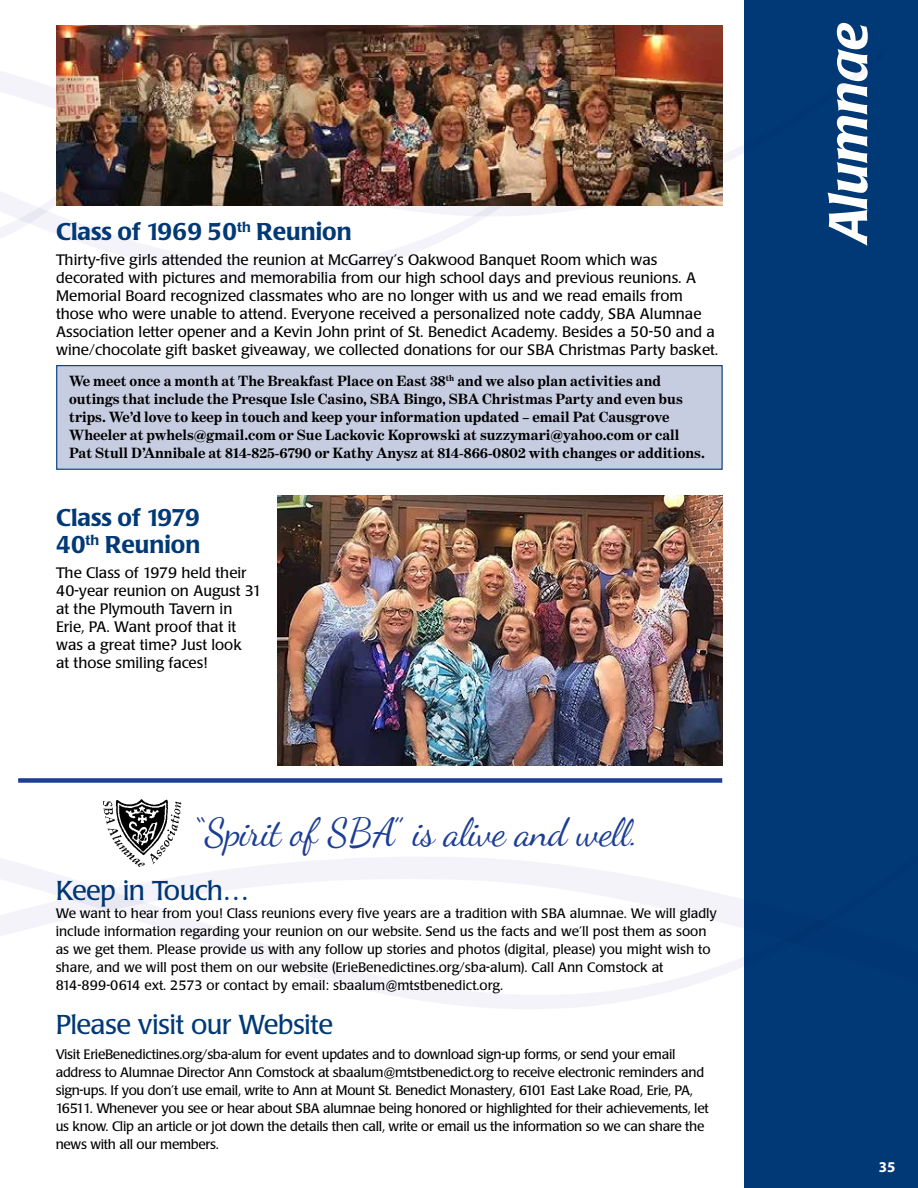
<style>
.page{position:relative;width:918px;height:1188px;background:#fff}
.page>*{position:absolute;margin:0;border:0;box-sizing:border-box;transform-origin:0 0}
.t1{font:italic 500 54px "Poppl Laudatio";color:#fff}
.t2{font:39px "Dancing Script OT";letter-spacing:-.02em;color:#1c3e94}
.t3{font:27px "Poppl Laudatio";letter-spacing:-.02em;color:#003976}
.t4{font:500 24px/27px "Poppl Laudatio";color:#003976}
.t5{font:15px/18px "Poppl Laudatio";color:#000}
.t6{font:700 15px/18px "Benton Modern";color:#000}
.t7{font:700 15px "Myriad Pro";color:#fff}
.t8{font:13.5px/18px "Poppl Laudatio";letter-spacing:-.02em;color:#000}
.t9{font:13.5px/18px "Poppl Laudatio";color:#000}
</style>
<div class="page">
<div style="left:18px;top:778px;width:704px;height:5px;background:#1c3e94"></div>
<div style="left:744px;top:0;width:174px;height:1188px;background:#003976"></div>
<svg style="left:0;top:71px;width:604px;height:208px"></svg>
<svg style="left:0;top:799px;width:744px;height:210px"></svg>
<img style="left:56px;top:25px;width:667px;height:180px">
<img style="left:277px;top:496px;width:445px;height:270px">
<div style="left:56px;top:365px;width:667px;height:105px;background:#c7cde1;border:1px solid #003976"></div>
<h3 class="t4" style="left:56px;top:219px;width:297px">Class of 1969 50<sup>th</sup> Reunion</h3>
<p class="t5" style="left:56px;top:251px;width:664px">Thirty-five girls attended the reunion at McGarrey’s Oakwood Banquet Room which was decorated with pictures and memorabilia from our high school days and previous reunions. A Memorial Board recognized classmates who are no longer with us and we read emails from those who were unable to attend. Everyone received a personalized note caddy, SBA Alumnae Association letter opener and a Kevin John print of St. Benedict Academy. Besides a 50-50 and a wine/chocolate gift basket giveaway, we collected donations for our SBA Christmas Party basket.</p>
<p class="t6" style="left:69px;top:372px;width:637px">We meet once a month at The Breakfast Place on East 38<sup>th</sup> and we also plan activities and outings that include the Presque Isle Casino, SBA Bingo, SBA Christmas Party and even bus trips. We’d love to keep in touch and keep your information updated – email Pat Causgrove Wheeler at pwhels@gmail.com or Sue Lackovic Koprowski at suzzymari@yahoo.com or call Pat Stull D’Annibale at 814-825-6790 or Kathy Anysz at 814-866-0802 with changes or additions.</p>
<h3 class="t4" style="left:56px;top:505px;width:146px">Class of 1979<br>40<sup>th</sup> Reunion</h3>
<p class="t5" style="left:56px;top:564px;width:207px">The Class of 1979 held their<br>40-year reunion on August 31 at the Plymouth Tavern in<br>Erie, PA. Want proof that it was a great time? Just look<br>at those smiling faces!</p>
<h2 class="t2" style="left:196px;top:809px;width:442px">“Spirit of SBA” is alive and well.</h2>
<h3 class="t3" style="left:56px;top:875px;width:195px">Keep in Touch…</h3>
<p class="t9" style="left:56px;top:904px;width:663px">We want to hear from you! Class reunions every five years are a tradition with SBA alumnae. We will gladly include information regarding your reunion on our website. Send us the facts and we’ll post them as soon as we get them. Please provide us with any follow up stories and photos (digital, please) you might wish to share, and we will post them on our website (ErieBenedictines.org/sba-alum). Call Ann Comstock at 814-899-0614 ext. 2573 or contact by email: sbaalum@mtstbenedict.org.</p>
<h3 class="t3" style="left:56px;top:1009px;width:279px">Please visit our Website</h3>
<p class="t8" style="left:56px;top:1045px;width:654px">Visit ErieBenedictines.org/sba-alum for event updates and to download sign-up forms, or send your email address to Alumnae Director Ann Comstock at sbaalum@mtstbenedict.org to receive electronic reminders and sign-ups. If you don’t use email, write to Ann at Mount St. Benedict Monastery, 6101 East Lake Road, Erie, PA, 16511. Whenever you see or hear about SBA alumnae being honored or highlighted for their achievements, let us know. Clip an article or jot down the details then call, write or email us the information so we can share the news with all our members.</p>
<h1 class="t1" style="left:818px;top:243px;width:222px;rotate:-90deg">Alumnae</h1>
<p class="t7" style="left:879px;top:1157px;width:18px">35</p>
</div>
